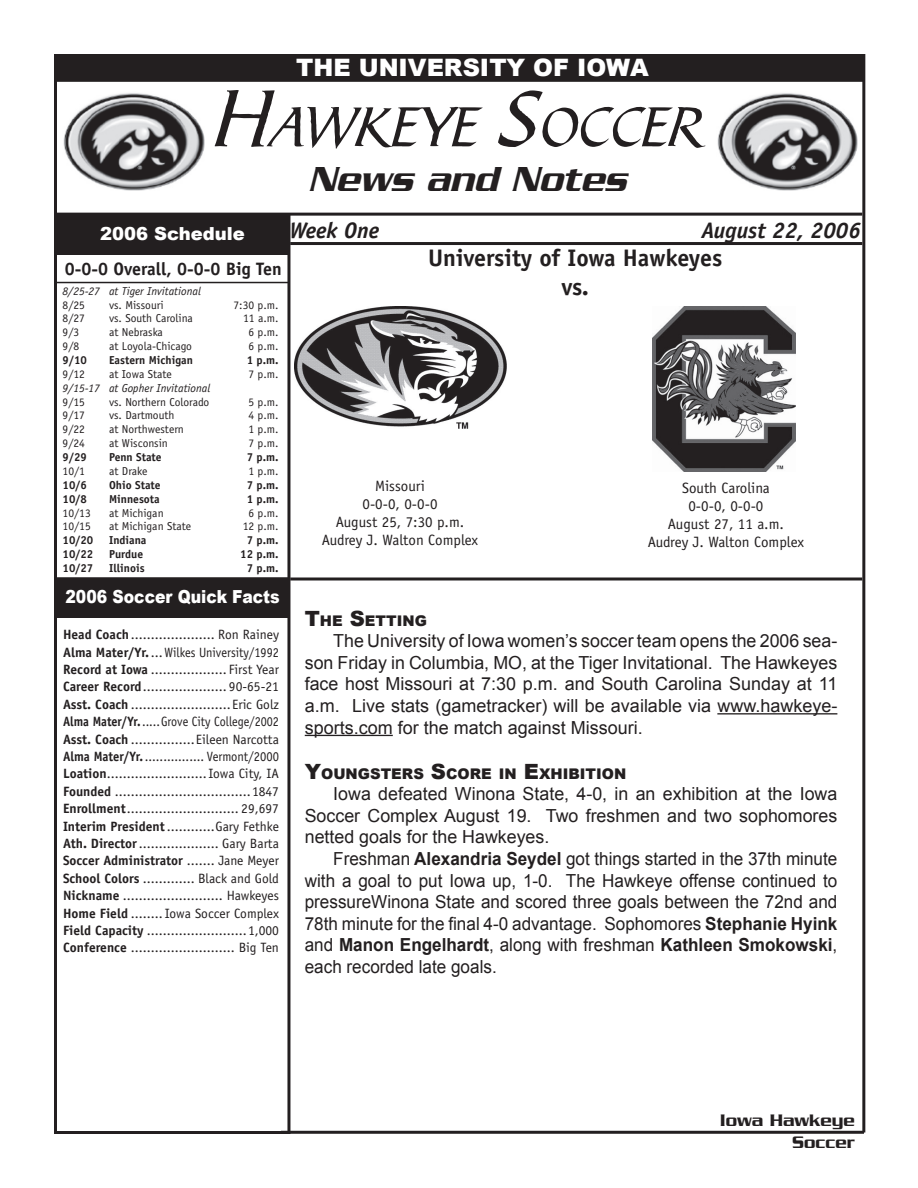
<style>
.page{position:relative;width:918px;height:1188px;background:#fff}
.page>*{position:absolute;margin:0;border:0;box-sizing:border-box;transform-origin:0 0}
.t1{font:58.8px "Bible Scr T";color:#231f20}
.t2{font:italic 500 37.5px "Serpentine";color:#231f20}
.t3{font:700 24px/28.8px "Officina Sans";color:#231f20;text-align:center}
.t4{font:900 24px "Arial";color:#fff}
.t5{font:italic 700 22.5px "Officina Sans";color:#231f20}
.t6{font:18px/21.6px "Arial";color:#231f20;text-align:justify}
.t7{font:18px/21.6px "Arial";color:#231f20;text-align:justify;scale:.95 1}
.t8{font:700 18px "Officina Sans";color:#231f20}
.t9{font:900 18px "Arial";color:#fff;scale:.87 1}
.t10{font:500 18px/21.6px "Serpentine";color:#231f20;text-align:right}
.t11{font:900 18px "Arial";color:#fff}
.t12{font:15px/18px "Officina Sans";color:#231f20;text-align:center}
.t13{font:900 14.7px "Arial";color:#231f20}
.t14{font:13.5px/17.4px "Officina Sans";color:#231f20;text-align:justify}
.t15{font:11.55px "Officina Sans";color:#231f20}
.t16{font:700 11.55px "Officina Sans";color:#231f20}
.t17{font:italic 11.55px "Officina Sans";color:#231f20}
.s1{font-size:84px}
.s2{font-weight:700}
.s3{font-size:21px}
</style>
<div class="page">
<div style="left:54px;top:213px;width:236px;height:921px;border:3px solid #231f20"></div>
<div style="left:57px;top:218px;width:229px;height:34px;background:#231f20"></div>
<div style="left:54px;top:214px;width:235px;height:41px;border:6px solid #231f20"></div>
<hr style="left:56px;top:282px;width:233px;height:1px;background:#231f20">
<hr style="left:281px;top:1131px;width:583px;height:3px;background:#231f20">
<div style="left:55px;top:55px;width:808px;height:26px;background:#231f20"></div>
<div style="left:54px;top:54px;width:810px;height:28px;border:2px solid #231f20"></div>
<img style="left:63px;top:93px;width:141px;height:98px">
<hr style="left:54px;top:62px;width:3px;height:168px;background:#231f20">
<hr style="left:290px;top:577px;width:572px;height:3px;background:#231f20">
<hr style="left:54px;top:213px;width:808px;height:3px;background:#231f20">
<hr style="left:717px;top:713px;width:120px;height:1px;background:#231f20">
<hr style="left:305px;top:735px;width:88px;height:1px;background:#231f20">
<img style="left:717px;top:93px;width:141px;height:98px">
<hr style="left:290px;top:242px;width:572px;height:3px;background:#231f20">
<div style="left:57px;top:581px;width:229px;height:34px;background:#231f20"></div>
<div style="left:54px;top:578px;width:235px;height:40px;border:6px solid #231f20"></div>
<hr style="left:862px;top:54px;width:3px;height:1079px;background:#231f20">
<img style="left:294px;top:306px;width:212px;height:123px">
<img style="left:652px;top:306px;width:143px;height:165px">
<h3 class="t4" style="left:296px;top:50px;width:354px">THE UNIVERSITY OF IOWA</h3>
<h1 class="t1" style="left:215px;top:95px;width:490px"><span class="s1">H</span>AWKEYE <span class="s1">S</span>OCCER</h1>
<h2 class="t2" style="left:308px;top:158px;width:320px">News and Notes</h2>
<h3 class="t11" style="left:100px;top:221px;width:146px">2006 Schedule</h3>
<h3 class="t8" style="left:65px;top:257px;width:219px">0-0-0 Overall, 0-0-0 Big Ten</h3>
<p class="t17" style="left:63px;top:284px;width:140px">8/25-27 at Tiger Invitational</p>
<p class="t15" style="left:63px;top:298px;width:24px">8/25</p>
<p class="t15" style="left:109px;top:298px;width:56px">vs. Missouri</p>
<p class="t15" style="left:233px;top:298px;width:47px">7:30 p.m.</p>
<p class="t15" style="left:63px;top:312px;width:24px">8/27</p>
<p class="t15" style="left:109px;top:312px;width:85px">vs. South Carolina</p>
<p class="t15" style="left:243px;top:312px;width:37px">11 a.m.</p>
<p class="t15" style="left:63px;top:326px;width:18px">9/3</p>
<p class="t15" style="left:109px;top:326px;width:55px">at Nebraska</p>
<p class="t15" style="left:248px;top:326px;width:32px">6 p.m.</p>
<p class="t15" style="left:63px;top:340px;width:18px">9/8</p>
<p class="t15" style="left:109px;top:340px;width:84px">at Loyola-Chicago</p>
<p class="t15" style="left:248px;top:340px;width:32px">6 p.m.</p>
<p class="t16" style="left:63px;top:353px;width:26px">9/10</p>
<p class="t16" style="left:109px;top:353px;width:85px">Eastern Michigan</p>
<p class="t16" style="left:247px;top:353px;width:33px">1 p.m.</p>
<p class="t15" style="left:63px;top:367px;width:24px">9/12</p>
<p class="t15" style="left:109px;top:367px;width:64px">at Iowa State</p>
<p class="t15" style="left:248px;top:367px;width:32px">7 p.m.</p>
<p class="t17" style="left:63px;top:381px;width:149px">9/15-17 at Gopher Invitational</p>
<p class="t15" style="left:63px;top:395px;width:24px">9/15</p>
<p class="t15" style="left:109px;top:395px;width:102px">vs. Northern Colorado</p>
<p class="t15" style="left:248px;top:395px;width:32px">5 p.m.</p>
<p class="t15" style="left:63px;top:409px;width:24px">9/17</p>
<p class="t15" style="left:109px;top:409px;width:67px">vs. Dartmouth</p>
<p class="t15" style="left:248px;top:409px;width:32px">4 p.m.</p>
<p class="t15" style="left:63px;top:423px;width:24px">9/22</p>
<p class="t15" style="left:109px;top:423px;width:76px">at Northwestern</p>
<p class="t15" style="left:248px;top:423px;width:32px">1 p.m.</p>
<p class="t15" style="left:63px;top:437px;width:24px">9/24</p>
<p class="t15" style="left:109px;top:437px;width:60px">at Wisconsin</p>
<p class="t15" style="left:248px;top:437px;width:32px">7 p.m.</p>
<p class="t16" style="left:63px;top:450px;width:26px">9/29</p>
<p class="t16" style="left:109px;top:450px;width:54px">Penn State</p>
<p class="t16" style="left:247px;top:450px;width:33px">7 p.m.</p>
<p class="t15" style="left:63px;top:464px;width:24px">10/1</p>
<p class="t15" style="left:109px;top:464px;width:40px">at Drake</p>
<p class="t15" style="left:248px;top:464px;width:32px">1 p.m.</p>
<p class="t16" style="left:63px;top:478px;width:26px">10/6</p>
<p class="t16" style="left:109px;top:478px;width:53px">Ohio State</p>
<p class="t16" style="left:247px;top:478px;width:33px">7 p.m.</p>
<p class="t16" style="left:63px;top:492px;width:26px">10/8</p>
<p class="t16" style="left:109px;top:492px;width:52px">Minnesota</p>
<p class="t16" style="left:247px;top:492px;width:33px">1 p.m.</p>
<p class="t15" style="left:63px;top:506px;width:30px">10/13</p>
<p class="t15" style="left:109px;top:506px;width:56px">at Michigan</p>
<p class="t15" style="left:248px;top:506px;width:32px">6 p.m.</p>
<p class="t15" style="left:63px;top:520px;width:30px">10/15</p>
<p class="t15" style="left:109px;top:520px;width:84px">at Michigan State</p>
<p class="t15" style="left:243px;top:520px;width:37px">12 p.m.</p>
<p class="t16" style="left:63px;top:533px;width:32px">10/20</p>
<p class="t16" style="left:109px;top:533px;width:39px">Indiana</p>
<p class="t16" style="left:247px;top:533px;width:33px">7 p.m.</p>
<p class="t16" style="left:63px;top:547px;width:32px">10/22</p>
<p class="t16" style="left:109px;top:547px;width:36px">Purdue</p>
<p class="t16" style="left:240px;top:547px;width:40px">12 p.m.</p>
<p class="t16" style="left:63px;top:561px;width:32px">10/27</p>
<p class="t16" style="left:109px;top:561px;width:37px">Illinois</p>
<p class="t16" style="left:247px;top:561px;width:33px">7 p.m.</p>
<h3 class="t9" style="left:66px;top:584px;width:248px">2006 Soccer Quick Facts</h3>
<p class="t14" style="left:63px;top:626px;width:218px"><span class="s2">Head Coach</span> ..................... Ron Rainey <span class="s2">Alma Mater/Yr.</span> ...Wilkes University/1992<br><span class="s2">Record at Iowa</span> ................... First Year <span class="s2">Career Record</span> ..................... 90-65-21<br><span class="s2">Asst. Coach</span> .........................Eric Golz <span class="s2">Alma Mater/Yr.</span> .....Grove City College/2002<br><span class="s2">Asst. Coach</span> ................Eileen Narcotta <span class="s2">Alma Mater/Yr.</span> ................ Vermont/2000<br><span class="s2">Loation</span> .........................Iowa City, IA <span class="s2">Founded</span> ..................................1847<br><span class="s2">Enrollment</span> ............................ 29,697<br><span class="s2">Interim President</span> ............Gary Fethke <span class="s2">Ath. Director</span> .................... Gary Barta <span class="s2">Soccer Administrator</span> ....... Jane Meyer <span class="s2">School Colors</span> ............. Black and Gold <span class="s2">Nickname</span> ......................... Hawkeyes <span class="s2">Home Field</span> ........Iowa Soccer Complex <span class="s2">Field Capacity</span> .........................1,000<br><span class="s2">Conference</span> .......................... Big Ten</p>
<h3 class="t5" style="left:290px;top:217px;width:91px">Week One</h3>
<h3 class="t5" style="left:701px;top:217px;width:161px">August 22, 2006</h3>
<h3 class="t3" style="left:428px;top:244px;width:296px">University of Iowa Hawkeyes vs.</h3>
<p class="t12" style="left:322px;top:477px;width:158px">Missouri<br>0-0-0, 0-0-0<br>August 25, 7:30 p.m.<br>Audrey J. Walton Complex</p>
<p class="t12" style="left:648px;top:479px;width:158px">South Carolina<br>0-0-0, 0-0-0<br>August 27, 11 a.m.<br>Audrey J. Walton Complex</p>
<p class="t13" style="left:305px;top:610px;width:124px"><span class="s3">T</span>HE <span class="s3">S</span>ETTING</p>
<p class="t6" style="left:305px;top:630px;width:534px;text-indent:28px">The University of Iowa women’s soccer team opens the 2006 sea&shy;son Friday in Columbia, MO, at the Tiger Invitational. The Hawkeyes face host Missouri at 7:30 p.m. and South Carolina Sunday at 11 a.m. Live stats (gametracker) will be available via www.hawkeye&shy;sports.com for the match against Missouri.</p>
<p class="t13" style="left:305px;top:763px;width:323px"><span class="s3">Y</span>OUNGSTERS <span class="s3">S</span>CORE IN <span class="s3">E</span>XHIBITION</p>
<h3 class="t6" style="left:305px;top:783px;width:534px;text-indent:29px">Iowa defeated Winona State, 4-0, in an exhibition at the Iowa Soccer Complex August 19. Two freshmen and two sophomores netted goals for the Hawkeyes.</h3>
<p class="t7" style="left:305px;top:848px;width:562px;text-indent:29px">Freshman <span class="s2">Alexandria Seydel</span> got things started in the 37th minute with a goal to put Iowa up, 1-0. The Hawkeye offense continued to pressureWinona State and scored three goals between the 72nd and 78th minute for the final 4-0 advantage. Sophomores <span class="s2">Stephanie Hyink </span>and <span class="s2">Manon Engelhardt</span>, along with freshman <span class="s2">Kathleen Smokowski</span>, each recorded late goals.</p>
<h3 class="t10" style="left:720px;top:1109px;width:136px">Iowa Hawkeye<br>Soccer</h3>
</div>
